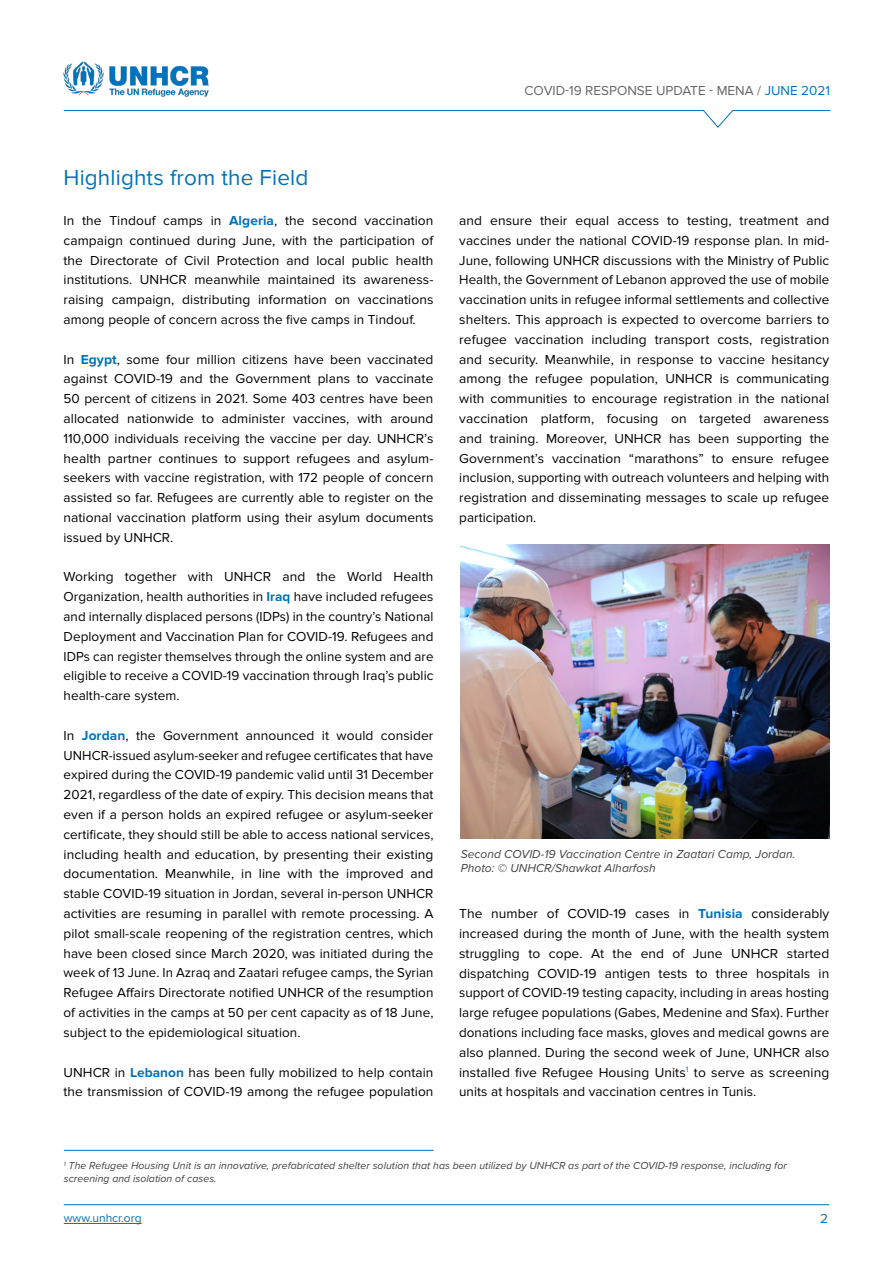
<style>
.page{position:relative;width:893px;height:1263px;background:#fff}
.page>*{position:absolute;margin:0;border:0;box-sizing:border-box;transform-origin:0 0}
.t1{font:22.5px "Proxima Nova";letter-spacing:.005em;color:#0072bc}
.t2{font:13.5px/19.8px "Proxima Nova";letter-spacing:.005em;color:#000;text-align:justify}
.t3{font:13.5px "Proxima Nova";color:#676464}
.t4{font:13.5px "Proxima Nova";color:#0072bc}
.t5{font:italic 12px/14.4px "Proxima Nova";letter-spacing:.005em;color:#414042}
.t6{font:12px "Proxima Nova";color:#0072bc}
.t7{font:italic 10.5px/12.6px "Proxima Nova";letter-spacing:.005em;color:#414042}
.s1{color:#0072bc}
.s2{font-weight:700;color:#0072bc}
</style>
<div class="page">
<svg style="left:227px;top:110px;width:604px;height:18px"></svg>
<hr style="left:64px;top:1204px;width:765px;height:1px;background:#0072bc">
<hr style="left:64px;top:1223px;width:78px;height:1px;background:#0072bc">
<img style="left:63px;top:61px;width:164px;height:51px">
<hr style="left:64px;top:1150px;width:370px;height:1px;background:#0072bc">
<img style="left:461px;top:544px;width:368px;height:295px">
<p class="t3" style="left:524px;top:82px;width:307px">COVID-19 RESPONSE UPDATE - MENA / <span class="s1">JUNE 2021</span></p>
<h1 class="t1" style="left:64px;top:165px;width:246px">Highlights from the Field</h1>
<p class="t2" style="left:64px;top:211px;width:371px">In the Tindouf camps in <span class="s2">Algeria</span>, the second vaccination campaign continued during June, with the participation of the Directorate of Civil Protection and local public health institutions. UNHCR meanwhile maintained its awareness&shy;raising campaign, distributing information on vaccinations among people of concern across the five camps in Tindouf.</p>
<p class="t2" style="left:64px;top:349px;width:371px">In <span class="s2">Egypt</span>, some four million citizens have been vaccinated against COVID-19 and the Government plans to vaccinate 50 percent of citizens in 2021. Some 403 centres have been allocated nationwide to administer vaccines, with around 110,000 individuals receiving the vaccine per day. UNHCR’s health partner continues to support refugees and asylum&shy;seekers with vaccine registration, with 172 people of concern assisted so far. Refugees are currently able to register on the national vaccination platform using their asylum documents issued by UNHCR.</p>
<p class="t2" style="left:64px;top:567px;width:371px">Working together with UNHCR and the World Health Organization, health authorities in <span class="s2">Iraq</span> have included refugees and internally displaced persons (IDPs) in the country’s National Deployment and Vaccination Plan for COVID-19. Refugees and IDPs can register themselves through the online system and are eligible to receive a COVID-19 vaccination through Iraq’s public health-care system.</p>
<p class="t2" style="left:64px;top:726px;width:371px">In <span class="s2">Jordan</span>, the Government announced it would consider UNHCR-issued asylum-seeker and refugee certificates that have expired during the COVID-19 pandemic valid until 31 December 2021, regardless of the date of expiry. This decision means that even if a person holds an expired refugee or asylum-seeker certificate, they should still be able to access national services, including health and education, by presenting their existing documentation. Meanwhile, in line with the improved and stable COVID-19 situation in Jordan, several in-person UNHCR activities are resuming in parallel with remote processing. A pilot small-scale reopening of the registration centres, which have been closed since March 2020, was initiated during the week of 13 June. In Azraq and Zaatari refugee camps, the Syrian Refugee Affairs Directorate notified UNHCR of the resumption of activities in the camps at 50 per cent capacity as of 18 June, subject to the epidemiological situation.</p>
<p class="t2" style="left:64px;top:1062px;width:371px">UNHCR in <span class="s2">Lebanon</span> has been fully mobilized to help contain the transmission of COVID-19 among the refugee population</p>
<p class="t2" style="left:459px;top:211px;width:371px">and ensure their equal access to testing, treatment and vaccines under the national COVID-19 response plan. In mid-June, following UNHCR discussions with the Ministry of Public Health, the Government of Lebanon approved the use of mobile vaccination units in refugee informal settlements and collective shelters. This approach is expected to overcome barriers to refugee vaccination including transport costs, registration and security. Meanwhile, in response to vaccine hesitancy among the refugee population, UNHCR is communicating with communities to encourage registration in the national vaccination platform, focusing on targeted awareness and training. Moreover, UNHCR has been supporting the Government’s vaccination “marathons” to ensure refugee inclusion, supporting with outreach volunteers and helping with registration and disseminating messages to scale up refugee participation.</p>
<p class="t5" style="left:461px;top:846px;width:336px">Second COVID-19 Vaccination Centre in Zaatari Camp, Jordan.<br>Photo: © UNHCR/Shawkat Alharfosh</p>
<p class="t2" style="left:459px;top:904px;width:372px">The number of COVID-19 cases in <span class="s2">Tunisia</span> considerably increased during the month of June, with the health system struggling to cope. At the end of June UNHCR started dispatching COVID-19 antigen tests to three hospitals in support of COVID-19 testing capacity, including in areas hosting large refugee populations (Gabes, Medenine and Sfax). Further donations including face masks, gloves and medical gowns are also planned. During the second week of June, UNHCR also installed five Refugee Housing Units<sup>1</sup> to serve as screening units at hospitals and vaccination centres in Tunis.</p>
<p class="t7" style="left:64px;top:1159px;width:725px"><sup>1</sup> The Refugee Housing Unit is an innovative, prefabricated shelter solution that has been utilized by UNHCR as part of the COVID-19 response, including for screening and isolation of cases.</p>
<p class="t6" style="left:64px;top:1211px;width:79px">www.unhcr.org</p>
<p class="t4" style="left:820px;top:1211px;width:9px">2</p>
</div>
